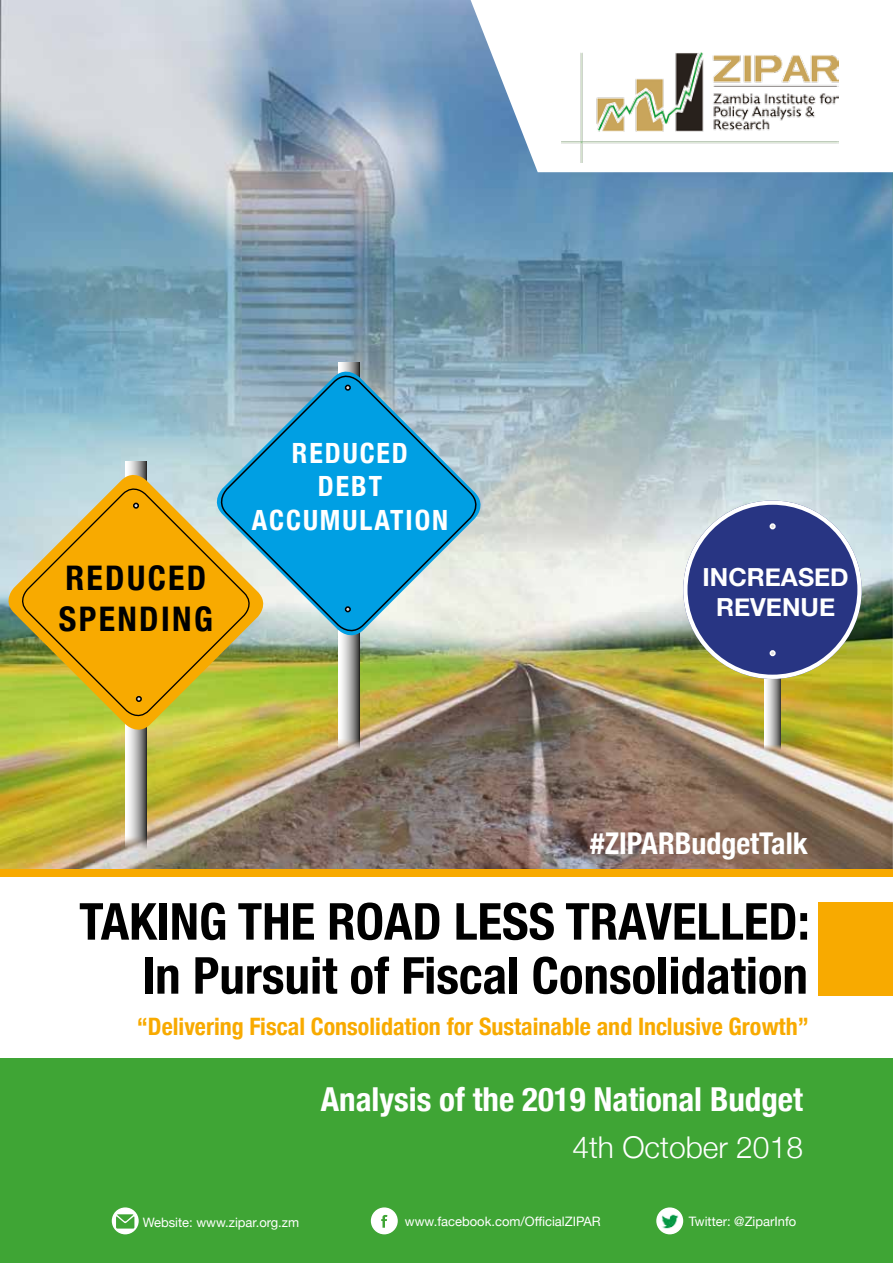
<style>
.page{position:relative;width:893px;height:1263px;background:#fff}
.page>*{position:absolute;margin:0;border:0;box-sizing:border-box;transform-origin:0 0}
.t1{font:700 condensed 51px/54px "Helvetica Neue";color:#000;text-align:right}
.t2{font:700 condensed 33.9px/40.7px "Helvetica Neue";letter-spacing:.07em;color:#000}
.t3{font:700 condensed 33px "Helvetica Neue";color:#fff}
.t4{font:700 condensed 30px "Helvetica Neue";color:#fff}
.t5{font:300 30px "Helvetica Neue";color:#fff}
.t6{font:700 condensed 27.9px/33.5px "Helvetica Neue";letter-spacing:.07em;color:#fff;text-align:center}
.t7{font:700 24.9px/29.8px "Helvetica Neue";color:#fff;text-align:center}
.t8{font:700 condensed 24px "Helvetica Neue";color:#f8aa00}
.t9{font:12.9px "Helvetica Neue";color:#fff}
</style>
<div class="page">
<div style="left:0;top:1059px;width:893px;height:204px;background:#3fa535"></div>
<svg style="left:113px;top:1208px;width:25px;height:25px"></svg>
<div style="left:112px;top:1207px;width:27px;height:27px;border:2px solid #fff;border-radius:50%"></div>
<div style="left:372px;top:1208px;width:25px;height:25px;background:#fff;border-radius:50%"></div>
<div style="left:371px;top:1207px;width:27px;height:27px;border:2px solid #fff;border-radius:50%"></div>
<div style="left:657px;top:1208px;width:25px;height:25px;background:#fff;border-radius:50%"></div>
<div style="left:656px;top:1207px;width:27px;height:27px;border:2px solid #fff;border-radius:50%"></div>
<img style="left:0;top:0;width:893px;height:869px">
<svg style="left:339px;top:362px;width:20px;height:390px"></svg>
<svg style="left:210px;top:364px;width:278px;height:279px;background:#acc0c3"></svg>
<svg style="left:215px;top:369px;width:268px;height:269px;background:#52b0d7"></svg>
<svg style="left:345px;top:385px;width:6px;height:6px"></svg>
<svg style="left:345px;top:606px;width:6px;height:6px"></svg>
<svg style="left:126px;top:461px;width:20px;height:389px"></svg>
<svg style="left:1px;top:468px;width:269px;height:269px;background:#a8c392"></svg>
<svg style="left:16px;top:483px;width:239px;height:239px;background:#d7b336"></svg>
<svg style="left:133px;top:503px;width:6px;height:6px"></svg>
<svg style="left:136px;top:696px;width:6px;height:6px"></svg>
<svg style="left:764px;top:679px;width:17px;height:73px"></svg>
<svg style="left:683px;top:500px;width:179px;height:179px"></svg>
<div style="left:685px;top:503px;width:174px;height:174px;background:#283583;border-radius:50%"></div>
<div style="left:683px;top:500px;width:179px;height:179px;border:4px solid #fff;border-radius:50%"></div>
<svg style="left:770px;top:523px;width:6px;height:6px"></svg>
<svg style="left:770px;top:650px;width:6px;height:6px"></svg>
<div style="left:819px;top:902px;width:74px;height:93px;background:#f8aa00"></div>
<svg style="left:471px;top:0;width:422px;height:172px"></svg>
<img style="left:561px;top:52px;width:278px;height:110px">
<img style="left:661px;top:1212px;width:18px;height:18px">
<svg style="left:116px;top:1214px;width:18px;height:14px"></svg>
<svg style="left:381px;top:1215px;width:6px;height:13px"></svg>
<div style="left:0;top:869px;width:893px;height:7px;background:#f8aa00"></div>
<h3 class="t6" style="left:252px;top:434px;width:198px">REDUCED<br>DEBT<br>ACCUMULATION</h3>
<h2 class="t2" style="left:59px;top:555px;width:155px">REDUCED<br>SPENDING</h2>
<h3 class="t7" style="left:702px;top:563px;width:148px">INCREASED<br>REVENUE</h3>
<h3 class="t4" style="left:590px;top:818px;width:219px">#ZIPARBudgetTalk</h3>
<h1 class="t1" style="left:79px;top:891px;width:732px">TAKING THE ROAD LESS TRAVELLED:<br>In Pursuit of Fiscal Consolidation</h1>
<h3 class="t8" style="left:137px;top:1006px;width:673px">“Delivering Fiscal Consolidation for Sustainable and Inclusive Growth”</h3>
<h3 class="t3" style="left:321px;top:1072px;width:484px">Analysis of the 2019 National Budget</h3>
<h3 class="t5" style="left:572px;top:1122px;width:232px">4th October 2018</h3>
<p class="t9" style="left:143px;top:1213px;width:158px">Website: www.zipar.org.zm</p>
<p class="t9" style="left:405px;top:1212px;width:197px">www.facebook.com/OfficialZIPAR</p>
<p class="t9" style="left:689px;top:1212px;width:109px">Twitter: @ZiparInfo</p>
</div>
